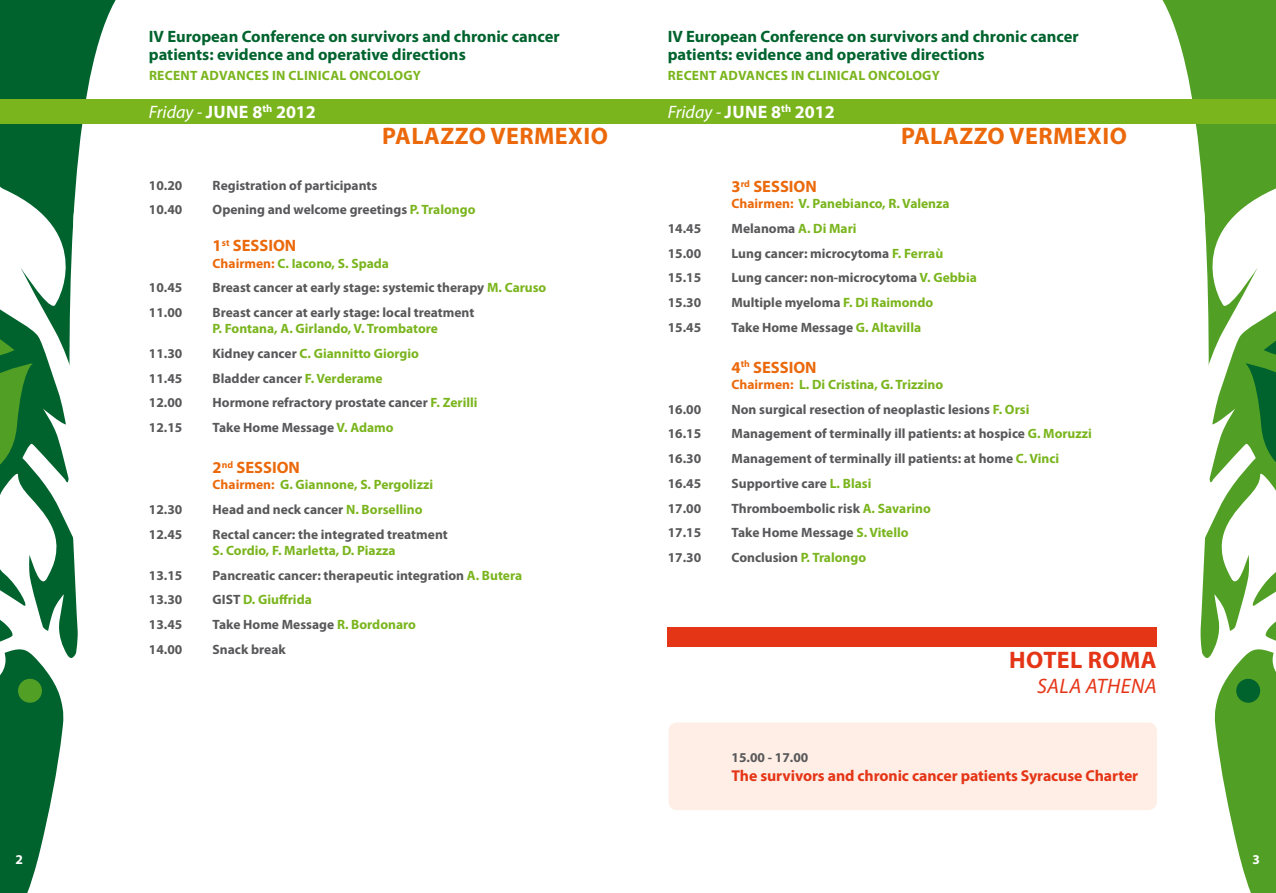
<style>
.page{position:relative;width:1276px;height:893px;background:#fff}
.page>*{position:absolute;margin:0;border:0;box-sizing:border-box;transform-origin:0 0}
.t1{font:700 24px "Myriad Pro";letter-spacing:.02em;color:#eb690b}
.t2{font:700 24px "Myriad Pro";letter-spacing:.02em;color:#e53517}
.t3{font:italic 21px "Myriad Pro";letter-spacing:.02em;color:#e53517}
.t4{font:700 18px "Myriad Pro";letter-spacing:.01em;color:#fff}
.t5{font:700 16.5px/18px "Myriad Pro";color:#00632e}
.t6{font:700 16.5px "Myriad Pro";color:#eb690b}
.t7{font:700 15.75px "Myriad Pro";letter-spacing:-.005em;color:#e53517}
.t8{font:700 13.5px "Myriad Pro";color:#58585a}
.t9{font:700 13.5px "Myriad Pro";color:#7ab51d}
.t10{font:700 13.5px "Myriad Pro";letter-spacing:.02em;color:#7ab51d}
.t11{font:700 13.5px "Myriad Pro";color:#fff}
.s1{font-weight:400;font-style:italic}
.s2{color:#7ab51d}
.s3{color:#eb690b}
.s4{color:#58585a}
</style>
<div class="page">
<svg style="left:0;top:0;width:124px;height:168px;fill:#00632e"></svg>
<svg style="left:58px;top:133px;width:66px;height:35px"></svg>
<svg style="left:0;top:168px;width:78px;height:725px"></svg>
<svg style="left:1154px;top:0;width:122px;height:168px;fill:#51a025"></svg>
<svg style="left:1154px;top:133px;width:66px;height:35px"></svg>
<svg style="left:879px;top:168px;width:397px;height:725px"></svg>
<svg style="left:879px;top:387px;width:235px;height:187px"></svg>
<div style="left:668px;top:722px;width:489px;height:88px;background:#feeee5;border-radius:9px"></div>
<div style="left:0;top:99px;width:638px;height:24px;background:#7ab51d"></div>
<div style="left:638px;top:99px;width:638px;height:24px;background:#7ab51d"></div>
<div style="left:668px;top:627px;width:489px;height:19px;background:#e53517"></div>
<p class="t5" style="left:149px;top:27px;width:412px">IV European Conference on survivors and chronic cancer patients: evidence and operative directions</p>
<p class="t5" style="left:668px;top:27px;width:412px">IV European Conference on survivors and chronic cancer patients: evidence and operative directions</p>
<p class="t10" style="left:149px;top:66px;width:273px">Recent Advances in Clinical Oncology</p>
<p class="t10" style="left:668px;top:66px;width:273px">Recent Advances in Clinical Oncology</p>
<h3 class="t4" style="left:149px;top:100px;width:169px"><span class="s1">FRIDAY -</span> june 8<sup>th</sup> 2012</h3>
<h3 class="t4" style="left:668px;top:100px;width:169px"><span class="s1">FRIDAY -</span> june 8<sup>th</sup> 2012</h3>
<h1 class="t1" style="left:382px;top:120px;width:227px">PALAZZO VERMEXIO</h1>
<h1 class="t1" style="left:901px;top:120px;width:227px">PALAZZO VERMEXIO</h1>
<p class="t8" style="left:149px;top:176px;width:35px">10.20</p>
<p class="t8" style="left:213px;top:176px;width:166px">Registration of participants</p>
<p class="t8" style="left:149px;top:201px;width:35px">10.40</p>
<p class="t8" style="left:213px;top:201px;width:264px">Opening and welcome greetings <span class="s2">P. Tralongo</span></p>
<p class="t6" style="left:213px;top:235px;width:83px">1<sup>st</sup> SESSION</p>
<p class="t9" style="left:213px;top:254px;width:178px"><span class="s3">Chairmen:</span> C. Iacono, S. Spada</p>
<p class="t8" style="left:149px;top:279px;width:35px">10.45</p>
<p class="t8" style="left:213px;top:279px;width:335px">Breast cancer at early stage: systemic therapy <span class="s2">M. Caruso</span></p>
<p class="t8" style="left:149px;top:304px;width:35px">11.00</p>
<p class="t8" style="left:213px;top:304px;width:263px">Breast cancer at early stage: local treatment</p>
<p class="t9" style="left:213px;top:320px;width:227px">P. Fontana, A. Girlando, V. Trombatore</p>
<p class="t8" style="left:149px;top:344px;width:35px">11.30</p>
<p class="t9" style="left:213px;top:344px;width:208px"><span class="s4">Kidney cancer</span> C. Giannitto Giorgio</p>
<p class="t8" style="left:149px;top:369px;width:35px">11.45</p>
<p class="t8" style="left:213px;top:369px;width:172px">Bladder cancer <span class="s2">F. Verderame</span></p>
<p class="t8" style="left:149px;top:394px;width:35px">12.00</p>
<p class="t8" style="left:213px;top:394px;width:266px">Hormone refractory prostate cancer <span class="s2">F. Zerilli</span></p>
<p class="t8" style="left:149px;top:419px;width:54px">12.15 T</p>
<p class="t8" style="left:219px;top:419px;width:176px">ake Home Message <span class="s2">V. Adamo</span></p>
<p class="t6" style="left:213px;top:457px;width:87px">2<sup>nd</sup> SESSION</p>
<p class="t9" style="left:213px;top:476px;width:222px"><span class="s3">Chairmen:</span> G. Giannone, S. Pergolizzi</p>
<p class="t8" style="left:149px;top:501px;width:35px">12.30</p>
<p class="t8" style="left:213px;top:501px;width:211px">Head and neck cancer <span class="s2">N. Borsellino</span></p>
<p class="t8" style="left:149px;top:525px;width:35px">12.45</p>
<p class="t8" style="left:213px;top:525px;width:237px">Rectal cancer: the integrated treatment</p>
<p class="t9" style="left:213px;top:541px;width:184px">S. Cordio, F. Marletta, D. Piazza</p>
<p class="t8" style="left:149px;top:566px;width:35px">13.15</p>
<p class="t8" style="left:213px;top:566px;width:311px">Pancreatic cancer: therapeutic integration <span class="s2">A. Butera</span></p>
<p class="t8" style="left:149px;top:591px;width:54px">13.30 G</p>
<p class="t9" style="left:222px;top:591px;width:91px"><span class="s4">IST</span> D. Giuffrida</p>
<p class="t8" style="left:149px;top:616px;width:54px">13.45 T</p>
<p class="t8" style="left:219px;top:616px;width:198px">ake Home Message <span class="s2">R. Bordonaro</span></p>
<p class="t8" style="left:149px;top:640px;width:54px">14.00 S</p>
<p class="t8" style="left:220px;top:640px;width:67px">nack break</p>
<p class="t6" style="left:731px;top:176px;width:85px">3<sup>rd</sup> SESSION</p>
<p class="t9" style="left:731px;top:195px;width:220px"><span class="s3">Chairmen:</span> V. Panebianco, R. Valenza</p>
<p class="t8" style="left:668px;top:220px;width:35px">14.45</p>
<p class="t8" style="left:731px;top:220px;width:126px">Melanoma <span class="s2">A. Di Mari</span></p>
<p class="t8" style="left:668px;top:244px;width:53px">15.00 L</p>
<p class="t8" style="left:738px;top:244px;width:206px">ung cancer: microcytoma <span class="s2">F. Ferraù</span></p>
<p class="t8" style="left:668px;top:269px;width:53px">15.15 L</p>
<p class="t8" style="left:738px;top:269px;width:240px">ung cancer: non-microcytoma <span class="s2">V. Gebbia</span></p>
<p class="t8" style="left:668px;top:294px;width:35px">15.30</p>
<p class="t8" style="left:731px;top:294px;width:203px">Multiple myeloma <span class="s2">F. Di Raimondo</span></p>
<p class="t8" style="left:668px;top:318px;width:54px">15.45 T</p>
<p class="t8" style="left:738px;top:318px;width:185px">ake Home Message <span class="s2">G. Altavilla</span></p>
<p class="t6" style="left:731px;top:356px;width:84px">4<sup>th</sup> SESSION</p>
<p class="t9" style="left:731px;top:376px;width:213px"><span class="s3">Chairmen:</span> L. Di Cristina, G. Trizzino</p>
<p class="t8" style="left:668px;top:400px;width:54px">16.00 N</p>
<p class="t8" style="left:741px;top:400px;width:290px">on surgical resection of neoplastic lesions <span class="s2">F. Orsi</span></p>
<p class="t8" style="left:668px;top:425px;width:35px">16.15</p>
<p class="t8" style="left:731px;top:425px;width:362px">Management of terminally ill patients: at hospice <span class="s2">G. Moruzzi</span></p>
<p class="t8" style="left:668px;top:450px;width:35px">16.30</p>
<p class="t8" style="left:731px;top:450px;width:329px">Management of terminally ill patients: at home <span class="s2">C. Vinci</span></p>
<p class="t8" style="left:668px;top:474px;width:35px">16.45</p>
<p class="t8" style="left:731px;top:474px;width:141px">Supportive care <span class="s2">L. Blasi</span></p>
<p class="t8" style="left:668px;top:499px;width:35px">17.00</p>
<p class="t8" style="left:731px;top:499px;width:201px">Thromboembolic risk <span class="s2">A. Savarino</span></p>
<p class="t8" style="left:668px;top:524px;width:54px">17.15 T</p>
<p class="t8" style="left:738px;top:524px;width:172px">ake home message <span class="s2">S. Vitello</span></p>
<p class="t8" style="left:668px;top:549px;width:35px">17.30</p>
<p class="t8" style="left:731px;top:549px;width:136px">Conclusion <span class="s2">P. Tralongo</span></p>
<h1 class="t2" style="left:1009px;top:644px;width:149px">HOTEL ROMA</h1>
<h2 class="t3" style="left:1037px;top:673px;width:121px">SALA ATHENA</h2>
<p class="t8" style="left:731px;top:748px;width:78px">15.00 - 17.00</p>
<p class="t7" style="left:731px;top:765px;width:408px">The survivors and chronic cancer patients Syracuse Charter</p>
<p class="t11" style="left:15px;top:850px;width:9px">2</p>
<p class="t11" style="left:1252px;top:850px;width:9px">3</p>
</div>
